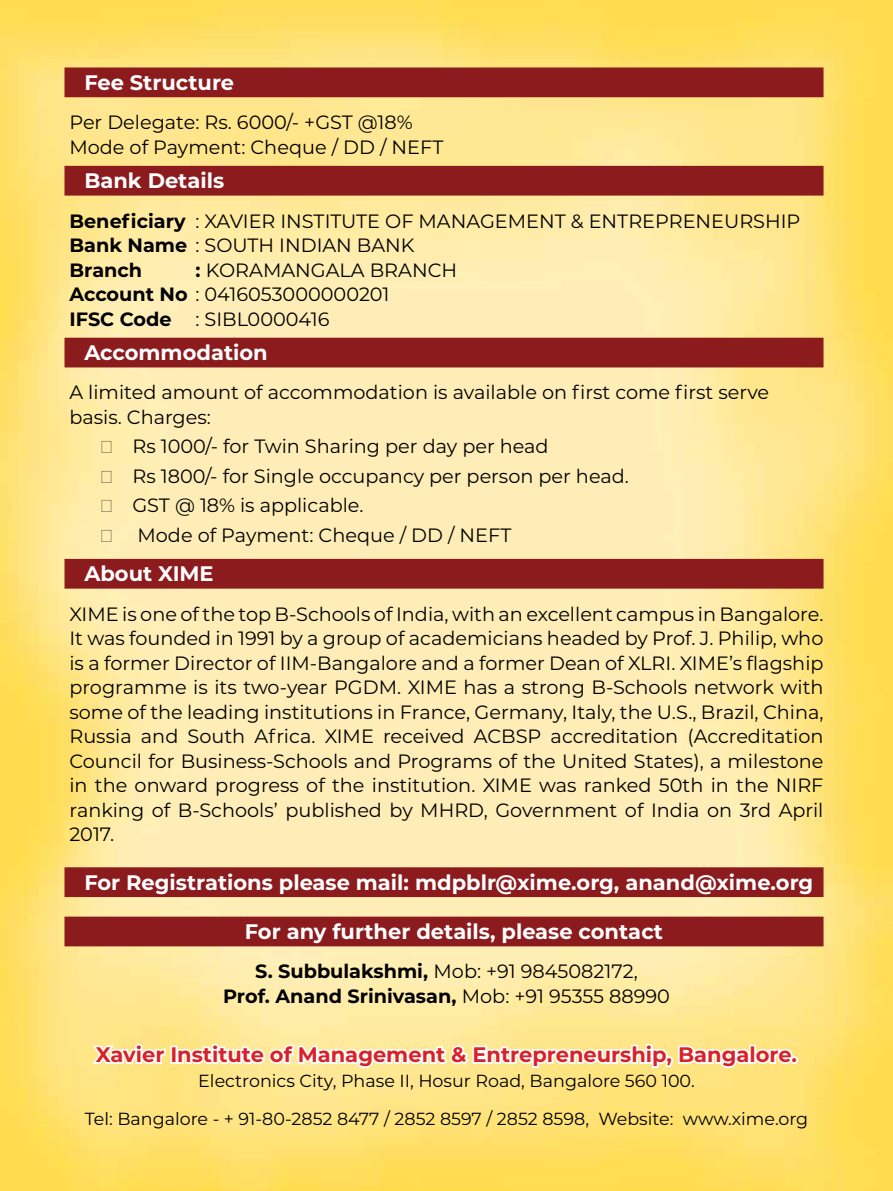
<style>
.page{position:relative;width:893px;height:1191px;background:#fff}
.page>*{position:absolute;margin:0;border:0;box-sizing:border-box;transform-origin:0 0}
.t1{font:700 21px "Montserrat";color:#fff}
.t2{font:700 21px "Montserrat";color:#d72229}
.t3{font:19.25px/24.5px "Montserrat";color:#000}
.t4{font:700 19.25px/24.5px "Montserrat";color:#000;text-align:center}
.t5{font:17.5px "Montserrat";color:#000}
.s1{font-weight:700}
.s2{font-weight:400}
</style>
<div class="page">
<img style="left:0;top:0;width:893px;height:1191px">
<div style="left:64px;top:67px;width:759px;height:30px;background:#8c1b1e"></div>
<div style="left:64px;top:166px;width:759px;height:30px;background:#8c1b1e"></div>
<div style="left:64px;top:338px;width:759px;height:29px;background:#8c1b1e"></div>
<div style="left:64px;top:559px;width:759px;height:29px;background:#8c1b1e"></div>
<div style="left:64px;top:867px;width:759px;height:30px;background:#8c1b1e"></div>
<div style="left:64px;top:916px;width:759px;height:30px;background:#8c1b1e"></div>
<div style="left:135px;top:1043px;width:8px;height:8px;border:4px solid #fff;border-radius:50%"></div>
<svg style="left:89px;top:1044px;width:78px;height:23px"></svg>
<div style="left:170px;top:1045px;width:7px;height:18px;border:4px solid #fff"></div>
<svg style="left:175px;top:1040px;width:620px;height:29px"></svg>
<div style="left:791px;top:1056px;width:7px;height:8px;border:4px solid #fff;border-radius:50%"></div>
<p class="t1" style="left:84px;top:67px;width:151px">Fee Structure</p>
<p class="t3" style="left:69px;top:109px;width:375px">Per Delegate: Rs. 6000/- +GST @18%<br>Mode of Payment: Cheque / DD / NEFT</p>
<p class="t1" style="left:84px;top:165px;width:141px">Bank Details</p>
<p class="t3" style="left:69px;top:208px;width:732px"><span class="s1">Beneficiary</span> : XAVIER INSTITUTE OF MANAGEMENT &amp; ENTREPRENEURSHIP<br><span class="s1">Bank Name</span> : SOUTH INDIAN BANK<br><span class="s1">Branch</span></p>
<p class="t3" style="left:69px;top:257px;width:389px;text-indent:126px"><span class="s1">:</span> KORAMANGALA BRANCH<br><span class="s1">Account No</span> : 0416053000000201<br><span class="s1">IFSC Code</span> : SIBL0000416</p>
<p class="t1" style="left:84px;top:337px;width:185px">Accommodation</p>
<p class="t3" style="left:69px;top:380px;width:701px">A limited amount of accommodation is available on first come first serve basis. Charges:</p>
<p class="t3" style="left:101px;top:433px;width:449px">➢ Rs 1000/- for Twin Sharing per day per head</p>
<p class="t3" style="left:101px;top:463px;width:529px">➢ Rs 1800/- for Single occupancy per person per head.</p>
<p class="t3" style="left:101px;top:492px;width:264px">➢ GST @ 18% is applicable.</p>
<p class="t3" style="left:101px;top:522px;width:412px">➢ Mode of Payment: Cheque / DD / NEFT</p>
<p class="t1" style="left:84px;top:558px;width:131px">About XIME</p>
<p class="t3" style="left:69px;top:601px;width:756px;text-align:justify">XIME is one of the top B-Schools of India, with an excellent campus in Bangalore.<br>It was founded in 1991 by a group of academicians headed by Prof. J. Philip, who is a former Director of IIM-Bangalore and a former Dean of XLRI. XIME’s flagship programme is its two-year PGDM. XIME has a strong B-Schools network with some of the leading institutions in France, Germany, Italy, the U.S., Brazil, China, Russia and South Africa. XIME received ACBSP accreditation (Accreditation Council for Business-Schools and Programs of the United States), a milestone in the onward progress of the institution. XIME was ranked 50th in the NIRF ranking of B-Schools’ published by MHRD, Government of India on 3rd April 2017.</p>
<p class="t1" style="left:84px;top:867px;width:730px">For Registrations please mail: mdpblr@xime.org, anand@xime.org</p>
<p class="t1" style="left:245px;top:916px;width:420px">For any further details, please contact</p>
<p class="t4" style="left:223px;top:958px;width:448px">S. Subbulakshmi, <span class="s2">Mob: +91 9845082172,<br></span>Prof. Anand Srinivasan, <span class="s2">Mob: +91 95355 88990</span></p>
<p class="t2" style="left:96px;top:1039px;width:703px">Xavier Institute of Management &amp; Entrepreneurship, Bangalore.</p>
<p class="t5" style="left:198px;top:1068px;width:498px">Electronics City, Phase II, Hosur Road, Bangalore 560 100.</p>
<p class="t5" style="left:85px;top:1106px;width:725px">Tel: Bangalore - + 91-80-2852 8477 / 2852 8597 / 2852 8598, Website: www.xime.org</p>
</div>
